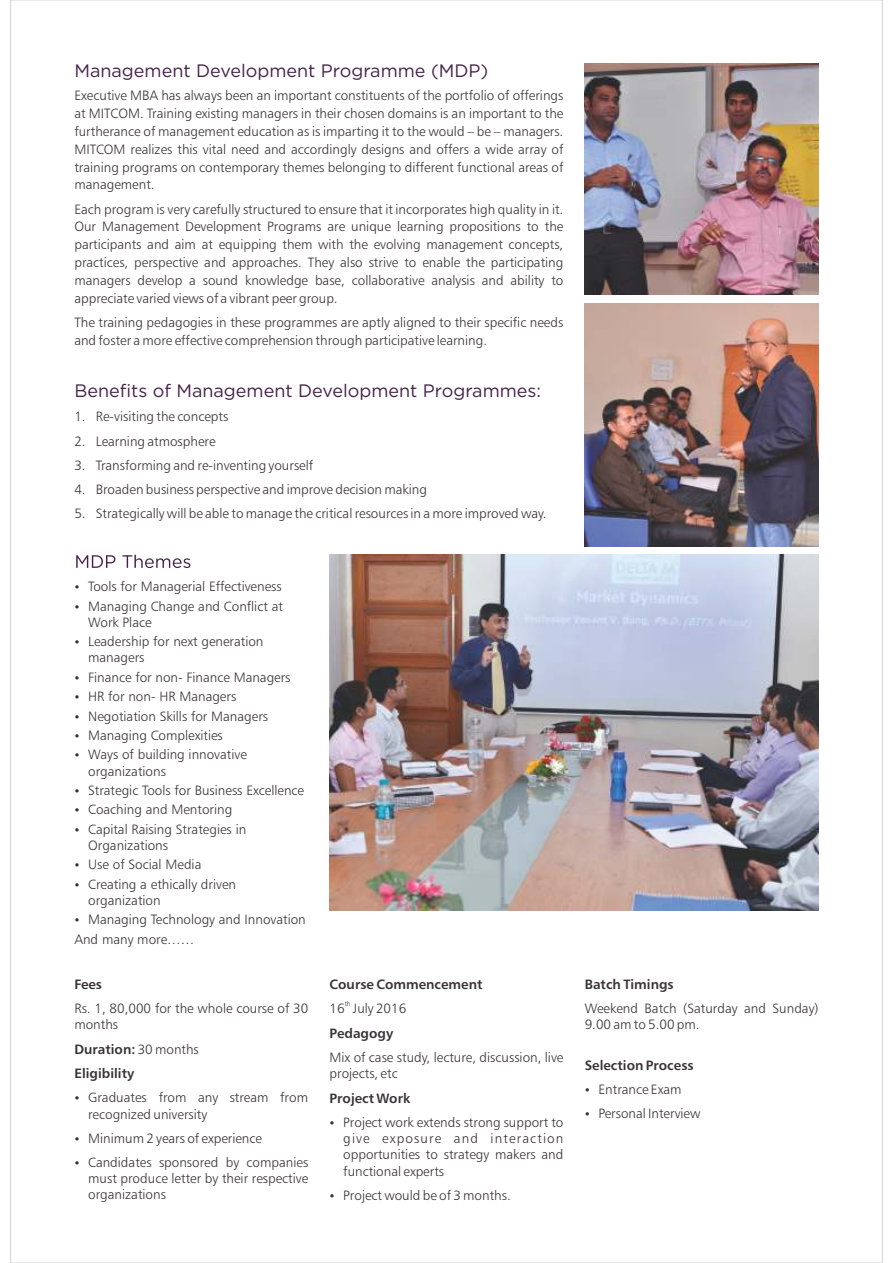
<style>
.page{position:relative;width:893px;height:1263px;background:#fff}
.page>*{position:absolute;margin:0;border:0;box-sizing:border-box;transform-origin:0 0}
.t1{font:18px "Gotham";color:#45214a}
.t2{font:13.5px/19.4px "Humanist 777 BT Light B";color:#383336}
.t3{font:13.5px/24.6px "Humanist 777 BT Bold B";color:#383336}
.t4{font:6.75px "Humanist 777 BT Light B";color:#383336}
.s1{font-family:"Humanist 777 BT Light B"}
</style>
<div class="page">
<img style="left:330px;top:555px;width:489px;height:355px">
<img style="left:585px;top:303px;width:234px;height:243px">
<img style="left:585px;top:64px;width:234px;height:230px">
<svg style="left:76px;top:555px;width:114px;height:13px"></svg>
<h1 class="t1" style="left:74px;top:64px;width:415px">Management Development Programme (MDP)</h1>
<p class="t2" style="left:74px;top:88px;width:490px;line-height:17.9px;text-align:justify">Executive MBA has always been an important constituents of the portfolio of offerings at MITCOM. Training existing managers in their chosen domains is an important to the furtherance of management education as is imparting it to the would – be – managers.<br>MITCOM realizes this vital need and accordingly designs and offers a wide array of training programs on contemporary themes belonging to different functional areas of management.</p>
<p class="t2" style="left:74px;top:201px;width:490px;line-height:17.9px;text-align:justify">Each program is very carefully structured to ensure that it incorporates high quality in it.<br>Our Management Development Programs are unique learning propositions to the participants and aim at equipping them with the evolving management concepts, practices, perspective and approaches. They also strive to enable the participating managers develop a sound knowledge base, collaborative analysis and ability to appreciate varied views of a vibrant peer group.</p>
<p class="t2" style="left:74px;top:314px;width:490px;line-height:17.9px">The training pedagogies in these programmes are aptly aligned to their specific needs and foster a more effective comprehension through participative learning.</p>
<h1 class="t1" style="left:74px;top:384px;width:468px">Benefits of Management Development Programmes:</h1>
<p class="t2" style="left:74px;top:408px;width:155px">1. Re-visiting the concepts</p>
<p class="t2" style="left:74px;top:432px;width:143px">2. Learning atmosphere</p>
<p class="t2" style="left:74px;top:457px;width:240px">3. Transforming and re-inventing yourself</p>
<p class="t2" style="left:74px;top:481px;width:354px">4. Broaden business perspective and improve decision making</p>
<p class="t2" style="left:74px;top:505px;width:474px">5. Strategically will be able to manage the critical resources in a more improved way.</p>
<p class="t2" style="left:88px;top:578px;width:196px">Tools for Managerial Effectiveness<br>Managing Change and Conflict at</p>
<p class="t2" style="left:88px;top:614px;width:177px">Work Place<br>Leadership for next generation</p>
<p class="t2" style="left:88px;top:649px;width:204px">managers<br>Finance for non- Finance Managers<br>HR for non- HR Managers<br>Negotiation Skills for Managers<br>Managing Complexities<br>Ways of building innovative</p>
<p class="t2" style="left:88px;top:762px;width:217px">organizations<br>Strategic Tools for Business Excellence<br>Coaching and Mentoring<br>Capital Raising Strategies in</p>
<p class="t2" style="left:88px;top:837px;width:149px">Organizations<br>Use of Social Media<br>Creating a ethically driven</p>
<p class="t2" style="left:88px;top:892px;width:74px">organization</p>
<p class="t2" style="left:88px;top:911px;width:219px">Managing Technology and Innovation</p>
<p class="t2" style="left:74px;top:930px;width:121px">And many more……</p>
<p class="t3" style="left:74px;top:973px;width:29px">Fees</p>
<p class="t2" style="left:74px;top:1001px;width:235px;line-height:16.2px">Rs. 1, 80,000 for the whole course of 30 months</p>
<p class="t3" style="left:74px;top:1038px;width:126px">Duration: <span class="s1">30 months<br></span>Eligibility</p>
<p class="t2" style="left:88px;top:1091px;width:221px;line-height:16.2px">Graduates from any stream from recognized university</p>
<p class="t2" style="left:88px;top:1127px;width:222px;line-height:24.3px">Minimum 2 years of experience<br>Candidates sponsored by companies</p>
<p class="t2" style="left:88px;top:1172px;width:222px;line-height:16.2px">must produce letter by their respective organizations</p>
<p class="t3" style="left:330px;top:973px;width:154px">Course Commencement</p>
<p class="t4" style="left:345px;top:1001px;width:8px">th</p>
<p class="t2" style="left:330px;top:1000px;width:78px">16 July 2016</p>
<p class="t3" style="left:330px;top:1022px;width:65px">Pedagogy</p>
<p class="t2" style="left:330px;top:1050px;width:235px;line-height:16.2px">Mix of case study, lecture, discussion, live projects, etc</p>
<p class="t3" style="left:330px;top:1087px;width:82px">Project Work</p>
<p class="t2" style="left:343px;top:1115px;width:222px;line-height:16.2px;text-align:justify">Project work extends strong support to give exposure and interaction opportunities to strategy makers and functional experts</p>
<p class="t2" style="left:343px;top:1187px;width:169px">Project would be of 3 months.</p>
<p class="t3" style="left:585px;top:973px;width:91px">Batch Timings</p>
<p class="t2" style="left:585px;top:1001px;width:235px;line-height:16.2px">Weekend Batch (Saturday and Sunday)<br>9.00 am to 5.00 pm.</p>
<p class="t3" style="left:585px;top:1054px;width:110px">Selection Process</p>
<p class="t2" style="left:598px;top:1078px;width:104px;line-height:24.3px">Entrance Exam<br>Personal Interview</p>
</div>
